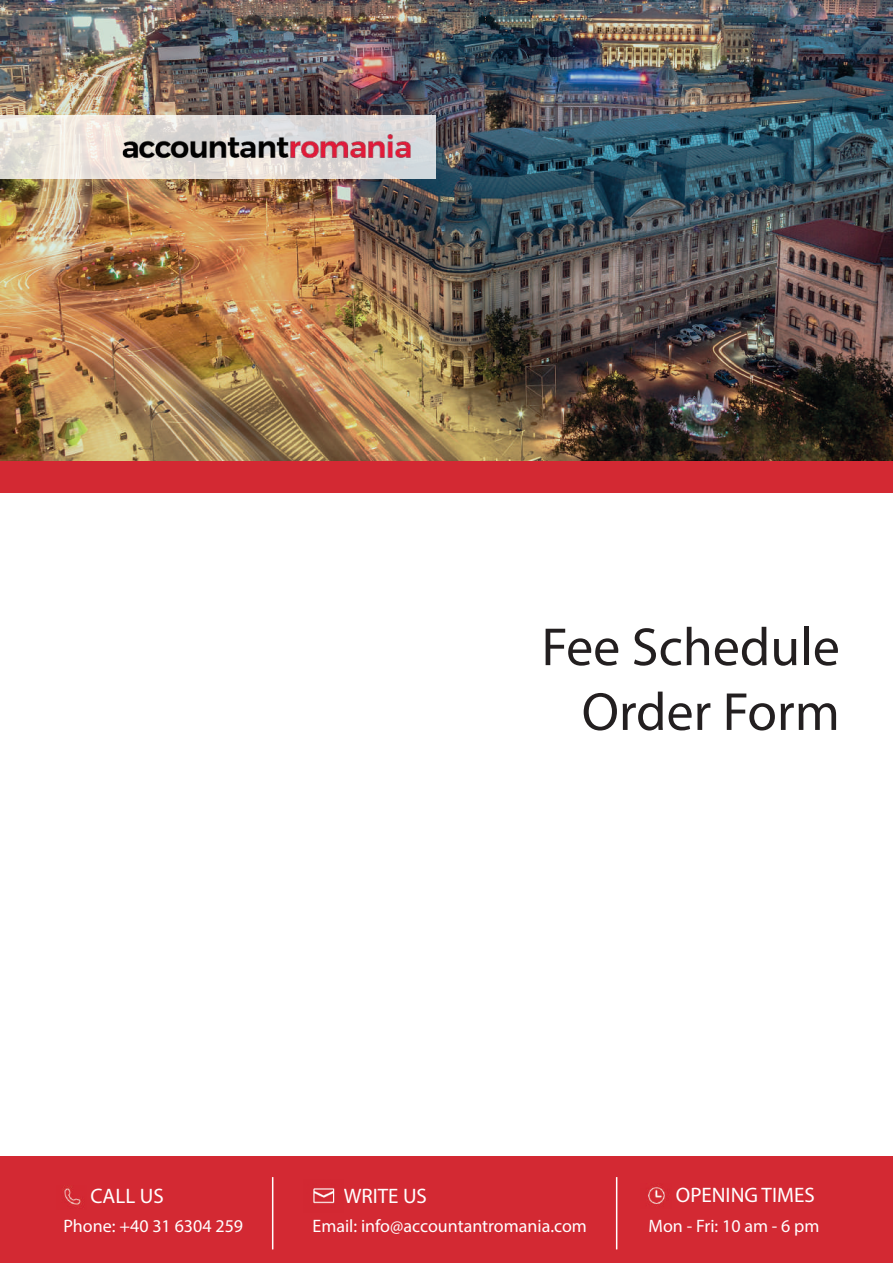
<style>
.page{position:relative;width:893px;height:1263px;background:#fff}
.page>*{position:absolute;margin:0;border:0;box-sizing:border-box;transform-origin:0 0}
.t1{font:54px/64.8px "Myriad Pro";color:#231f20;text-align:right}
.t2{font:21px "Myriad Pro";color:#fff}
.t3{font:18px "Myriad Pro";color:#fff}
</style>
<div class="page">
<img style="left:0;top:0;width:893px;height:461px">
<div style="left:0;top:461px;width:893px;height:32px;background:#d32933"></div>
<div style="left:0;top:1156px;width:893px;height:107px;background:#d32933"></div>
<svg style="left:0;top:115px;width:435px;height:64px;background:#e7e2dc"></svg>
<hr style="left:272px;top:1177px;width:1px;height:72px;background:#fff">
<img style="left:63px;top:1185px;width:18px;height:23px">
<img style="left:313px;top:1188px;width:22px;height:16px">
<img style="left:648px;top:1185px;width:17px;height:22px">
<hr style="left:616px;top:1177px;width:1px;height:72px;background:#fff">
<img style="left:119px;top:128px;width:402px;height:48px">
<h1 class="t1" style="left:541px;top:614px;width:300px">Fee Schedule<br>Order Form</h1>
<p class="t2" style="left:90px;top:1183px;width:75px">CALL US</p>
<p class="t3" style="left:63px;top:1215px;width:181px">Phone: +40 31 6304 259</p>
<p class="t2" style="left:344px;top:1183px;width:85px">WRITE US</p>
<p class="t3" style="left:312px;top:1215px;width:276px">Email: info@accountantromania.com</p>
<p class="t2" style="left:676px;top:1182px;width:140px">OPENING TIMES</p>
<p class="t3" style="left:648px;top:1215px;width:173px">Mon - Fri: 10 am - 6 pm</p>
</div>
